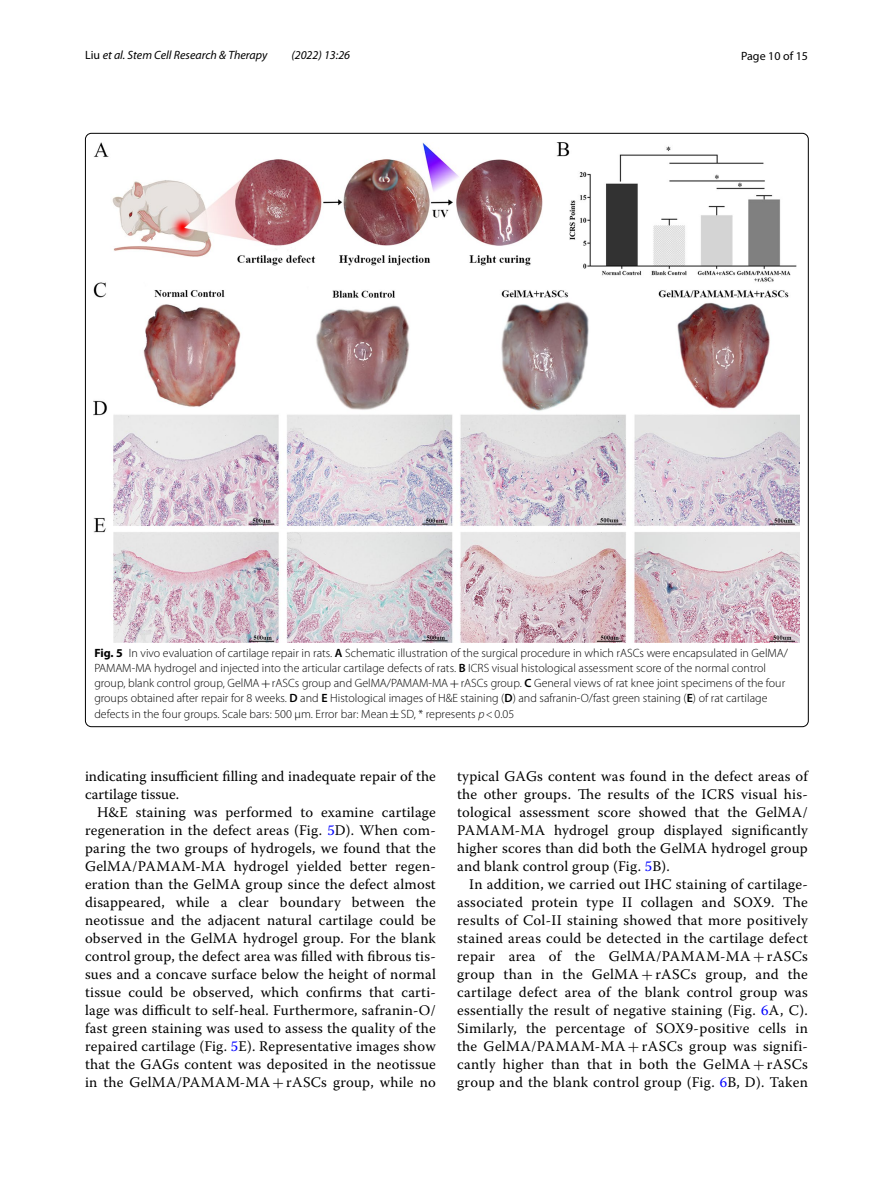
<style>
.page{position:relative;width:893px;height:1187px;background:#fff}
.page>*{position:absolute;margin:0;border:0;box-sizing:border-box;transform-origin:0 0}
.t1{font:14.7px/18px "Warnock Pro";letter-spacing:.015em;color:#000;text-align:justify}
.t2{font:300 12px/15px "Myriad Pro";color:#000}
.t3{font:italic 12px "Myriad Pro";color:#000}
.t4{font:12px "Myriad Pro";color:#000}
.s1{font-style:normal}
.s2{font-weight:700}
.s3{font-weight:600}
.s4{font-family:"MTSY";font-weight:400}
.s5{font-style:italic}
.s6{color:#00f}
.s7{font-family:"MTSY"}
</style>
<div class="page">
<img style="left:94px;top:142px;width:706px;height:500px">
<p class="t3" style="left:85px;top:48px;width:184px"><span class="s1">Liu</span> et al. Stem Cell Research &amp; Therapy</p>
<p class="t3" style="left:291px;top:48px;width:60px">(2022) 13:26</p>
<p class="t4" style="left:741px;top:48px;width:68px">Page 10 of 15</p>
<p class="t2" style="left:94px;top:646px;width:695px"><span class="s2">Fig. 5</span> In vivo evaluation of cartilage repair in rats. <span class="s3">A</span> Schematic illustration of the surgical procedure in which rASCs were encapsulated in GelMA/ PAMAM-MA hydrogel and injected into the articular cartilage defects of rats. <span class="s3">B</span> ICRS visual histological assessment score of the normal control group, blank control group, GelMA<span class="s4">+</span>rASCs group and GelMA/PAMAM-MA<span class="s4">+</span>rASCs group. <span class="s3">C</span> General views of rat knee joint specimens of the four groups obtained after repair for 8 weeks. <span class="s3">D</span> and <span class="s3">E</span> Histological images of H&amp;E staining (<span class="s3">D</span>) and safranin-O/fast green staining (<span class="s3">E</span>) of rat cartilage defects in the four groups. Scale bars: 500 μm. Error bar: Mean<span class="s4">±</span>SD, * represents <span class="s5">p</span>&lt;0.05</p>
<p class="t1" style="left:85px;top:766px;width:352px">indicating insufficient filling and inadequate repair of the cartilage tissue.</p>
<p class="t1" style="left:85px;top:802px;width:352px;text-indent:12px">H&amp;E staining was performed to examine cartilage regeneration in the defect areas (Fig. <span class="s6">5</span>D). When com&shy;paring the two groups of hydrogels, we found that the GelMA/PAMAM-MA hydrogel yielded better regen&shy;eration than the GelMA group since the defect almost disappeared, while a clear boundary between the neotissue and the adjacent natural cartilage could be observed in the GelMA hydrogel group. For the blank control group, the defect area was filled with fibrous tis&shy;sues and a concave surface below the height of normal tissue could be observed, which confirms that carti&shy;lage was difficult to self-heal. Furthermore, safranin-O/ fast green staining was used to assess the quality of the repaired cartilage (Fig. <span class="s6">5</span>E). Representative images show that the GAGs content was deposited in the neotissue in the GelMA/PAMAM-MA<span class="s7">+</span>rASCs group, while no</p>
<p class="t1" style="left:457px;top:766px;width:352px">typical GAGs content was found in the defect areas of the other groups. The results of the ICRS visual his&shy;tological assessment score showed that the GelMA/ PAMAM-MA hydrogel group displayed significantly higher scores than did both the GelMA hydrogel group and blank control group (Fig. <span class="s6">5</span>B).</p>
<p class="t1" style="left:457px;top:874px;width:352px;text-indent:12px">In addition, we carried out IHC staining of cartilage&shy;associated protein type II collagen and SOX9. The results of Col-II staining showed that more positively stained areas could be detected in the cartilage defect repair area of the GelMA/PAMAM-MA <span class="s7">+</span> rASCs group than in the GelMA <span class="s7">+</span> rASCs group, and the cartilage defect area of the blank control group was essentially the result of negative staining (Fig. <span class="s6">6</span>A, C).<br>Similarly, the percentage of SOX9-positive cells in the GelMA/PAMAM-MA <span class="s7">+</span> rASCs group was signifi&shy;cantly higher than that in both the GelMA <span class="s7">+</span> rASCs group and the blank control group (Fig. <span class="s6">6</span>B, D). Taken</p>
</div>
